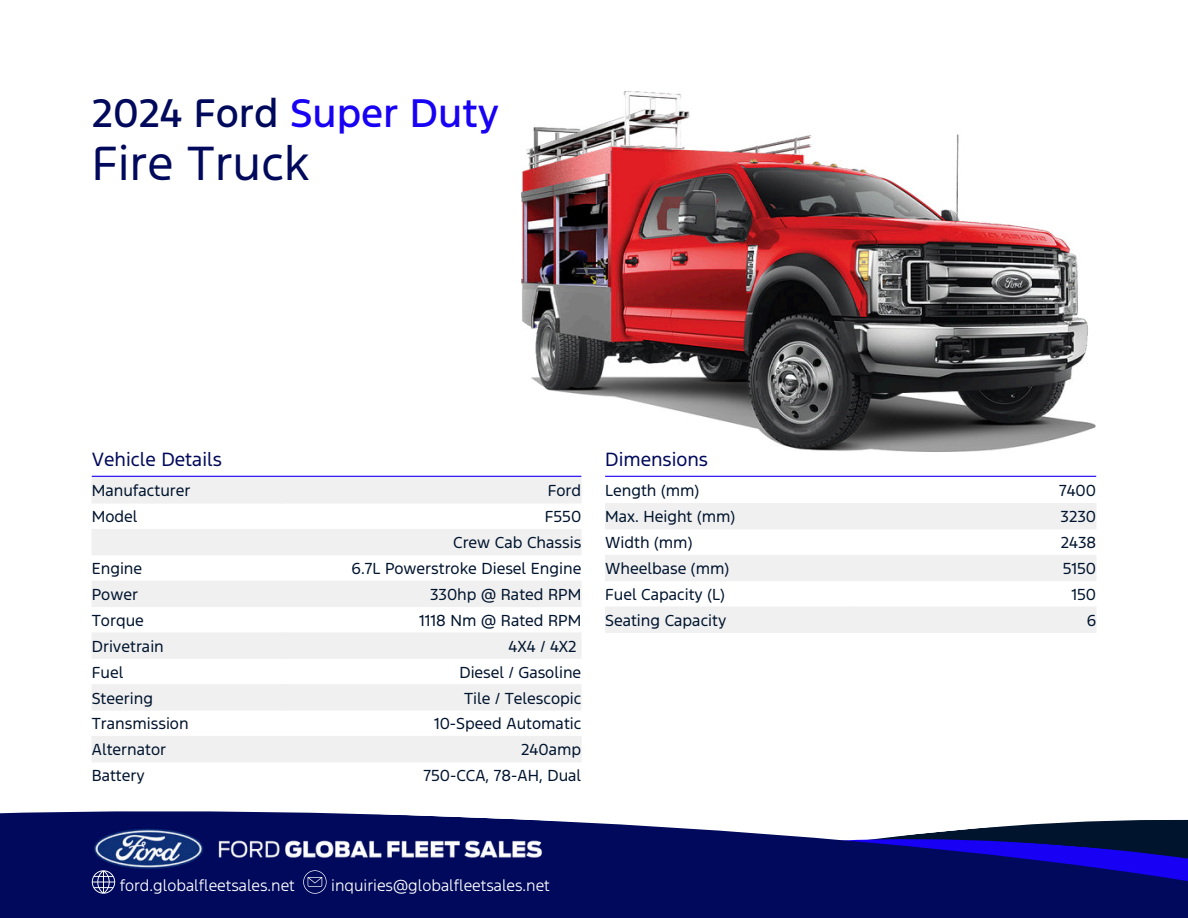
<style>
.page{position:relative;width:1188px;height:918px;background:#fff}
.page>*{position:absolute;margin:0;border:0;box-sizing:border-box;transform-origin:0 0}
.t1{font:45px "Ford F1 TC";color:#00095b}
.t2{font:500 37.5px "Ford F1 TC";color:#1700f4}
.t3{font:18px "Ford F1 TC";color:#00095b}
.t4{font:15px/25.8px "Ford F1 TC";color:#00142e;text-align:right}
.t5{font:300 15px "Ford F1 TC";color:#fff}
.s1{color:#00095b}
</style>
<div class="page">
<svg style="left:0;top:811px;width:1188px;height:107px;background:#1f2673"></svg>
<img style="left:92px;top:826px;width:454px;height:44px">
<svg style="left:303px;top:870px;width:24px;height:24px"></svg>
<svg style="left:92px;top:870px;width:23px;height:24px"></svg>
<img style="left:522px;top:92px;width:574px;height:360px">
<svg style="left:605px;top:503px;width:491px;height:130px;fill:#f0f0f0"></svg>
<hr style="left:605px;top:476px;width:491px;height:1px;background:#1700f4">
<svg style="left:92px;top:476px;width:490px;height:286px;fill:#f0f0f0"></svg>
<hr style="left:92px;top:476px;width:489px;height:1px;background:#1700f4">
<h2 class="t2" style="left:92px;top:88px;width:409px"><span class="s1">2024 Ford</span> Super Duty</h2>
<h1 class="t1" style="left:92px;top:133px;width:219px">Fire Truck</h1>
<p class="t3" style="left:92px;top:447px;width:132px">Vehicle Details</p>
<p class="t4" style="left:92px;top:479px;width:100px">Manufacturer</p>
<p class="t4" style="left:548px;top:479px;width:35px">Ford</p>
<p class="t4" style="left:92px;top:505px;width:47px">Model</p>
<p class="t4" style="left:453px;top:505px;width:130px">F550<br>Crew Cab Chassis</p>
<p class="t4" style="left:92px;top:557px;width:52px">Engine</p>
<p class="t4" style="left:352px;top:557px;width:231px">6.7L Powerstroke Diesel Engine</p>
<p class="t4" style="left:92px;top:583px;width:48px">Power</p>
<p class="t4" style="left:430px;top:583px;width:153px">330hp @ Rated RPM</p>
<p class="t4" style="left:92px;top:608px;width:54px">Torque</p>
<p class="t4" style="left:419px;top:608px;width:164px">1118 Nm @ Rated RPM</p>
<p class="t4" style="left:92px;top:634px;width:74px">Drivetrain</p>
<p class="t4" style="left:509px;top:634px;width:70px">4X4 / 4X2</p>
<p class="t4" style="left:92px;top:660px;width:33px">Fuel</p>
<p class="t4" style="left:459px;top:660px;width:123px">Diesel / Gasoline</p>
<p class="t4" style="left:92px;top:686px;width:63px">Steering</p>
<p class="t4" style="left:464px;top:686px;width:119px">Tile / Telescopic</p>
<p class="t4" style="left:92px;top:712px;width:98px">Transmission</p>
<p class="t4" style="left:434px;top:712px;width:149px">10-Speed Automatic</p>
<p class="t4" style="left:92px;top:738px;width:76px">Alternator</p>
<p class="t4" style="left:521px;top:738px;width:62px">240amp</p>
<p class="t4" style="left:92px;top:764px;width:54px">Battery</p>
<p class="t4" style="left:424px;top:764px;width:159px">750-CCA, 78-AH, Dual</p>
<p class="t3" style="left:605px;top:447px;width:104px">Dimensions</p>
<p class="t4" style="left:605px;top:479px;width:96px">Length (mm)</p>
<p class="t4" style="left:1059px;top:479px;width:39px">7400</p>
<p class="t4" style="left:605px;top:505px;width:132px">Max. Height (mm)</p>
<p class="t4" style="left:1061px;top:505px;width:37px">3230</p>
<p class="t4" style="left:605px;top:531px;width:89px">Width (mm)</p>
<p class="t4" style="left:1061px;top:531px;width:37px">2438</p>
<p class="t4" style="left:605px;top:557px;width:125px">Wheelbase (mm)</p>
<p class="t4" style="left:1063px;top:557px;width:35px">5150</p>
<p class="t4" style="left:605px;top:583px;width:121px">Fuel Capacity (L)</p>
<p class="t4" style="left:1072px;top:583px;width:26px">150</p>
<p class="t4" style="left:605px;top:608px;width:123px">Seating Capacity</p>
<p class="t4" style="left:1087px;top:608px;width:11px">6</p>
<p class="t5" style="left:120px;top:875px;width:177px">ford.globalfleetsales.net</p>
<p class="t5" style="left:331px;top:875px;width:220px">inquiries@globalfleetsales.net</p>
</div>
